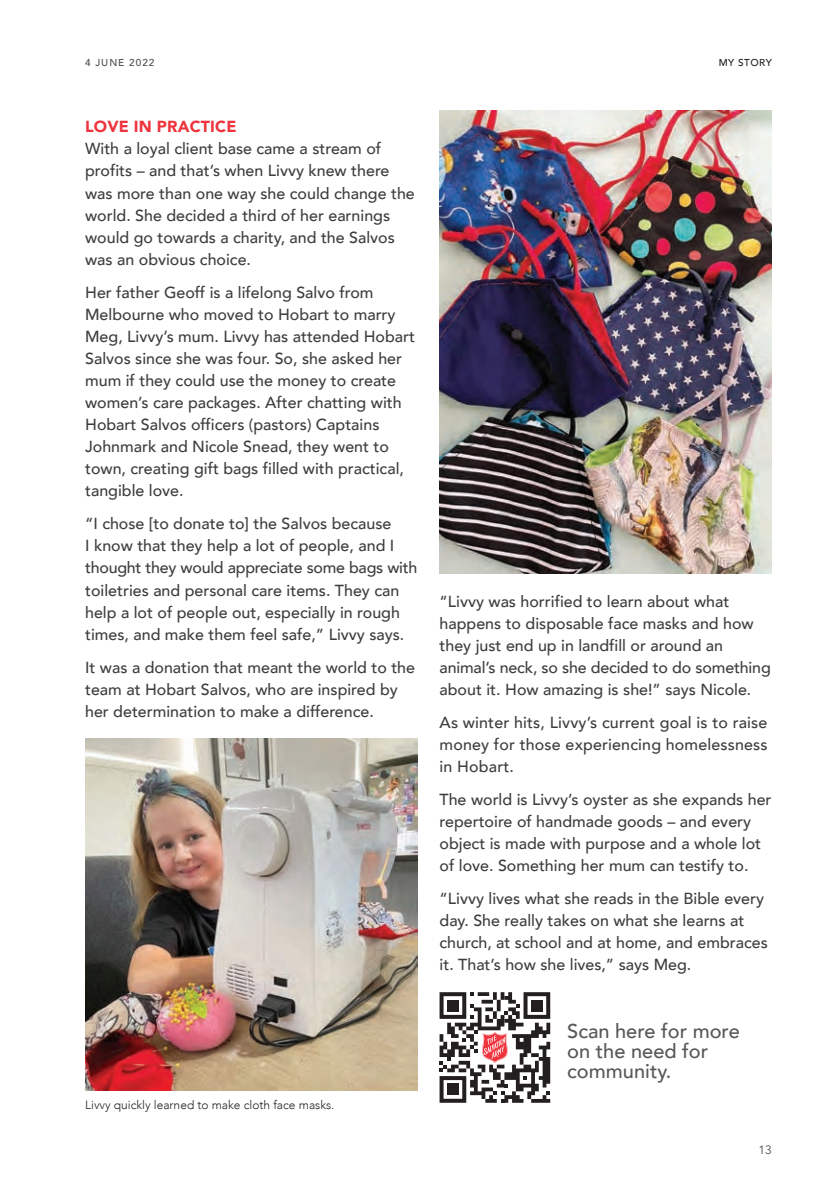
<style>
.page{position:relative;width:840px;height:1191px;background:#fff}
.page>*{position:absolute;margin:0;border:0;box-sizing:border-box;transform-origin:0 0}
.Salvos_Subhead_no_ba{font:500 20px/20px "Avenir";color:#57585a}
.Salvos_Body{font:500 16px/22px "Avenir";color:#3e3e3f}
.t1{font:900 16px "Avenir";letter-spacing:.01em;color:#ee343d}
.Image_Caption{font:300 12px "Avenir";color:#231f20}
.t2{font:12px "Avenir";color:#4b4c4d}
.t3{font:500 10px "Avenir";letter-spacing:.1em;color:#4b4c4d}
.Page_name_-_Right{font:500 10px "Avenir";letter-spacing:.05em;color:#231f20}
</style>
<div class="page">
<svg style="left:439px;top:992px;width:111px;height:110px"></svg>
<div style="left:447px;top:999px;width:11px;height:12px;background:#231f20"></div>
<div style="left:531px;top:999px;width:11px;height:12px;background:#231f20"></div>
<div style="left:447px;top:1083px;width:11px;height:12px;background:#231f20"></div>
<img style="left:85px;top:739px;width:332px;height:351px">
<img style="left:439px;top:110px;width:332px;height:463px">
<p class="t3" style="left:85px;top:54px;width:33px">4 June</p>
<p class="t3" style="left:129px;top:54px;width:27px">2022</p>
<p class="t1" style="left:85px;top:113px;width:153px">LOVE IN PRACTICE</p>
<p class="Salvos_Body" style="left:85px;top:137px;width:331px">With a loyal client base came a stream of profits – and that’s when Livvy knew there was more than one way she could change the world. She decided a third of her earnings would go towards a charity, and the Salvos was an obvious choice.</p>
<p class="Salvos_Body" style="left:85px;top:280px;width:331px">Her father Geoff is a lifelong Salvo from Melbourne who moved to Hobart to marry Meg, Livvy’s mum. Livvy has attended Hobart Salvos since she was four. So, she asked her mum if they could use the money to create women’s care packages. After chatting with Hobart Salvos officers (pastors) Captains Johnmark and Nicole Snead, they went to town, creating gift bags filled with practical, tangible love.</p>
<p class="Salvos_Body" style="left:85px;top:512px;width:333px">“I chose [to donate to] the Salvos because<br>I know that they help a lot of people, and I thought they would appreciate some bags with toiletries and personal care items. They can help a lot of people out, especially in rough times, and make them feel safe,” Livvy says.</p>
<p class="Salvos_Body" style="left:85px;top:655px;width:331px">It was a donation that meant the world to the team at Hobart Salvos, who are inspired by her determination to make a difference.</p>
<p class="Image_Caption" style="left:85px;top:1098px;width:250px">Livvy quickly learned to make cloth face masks.</p>
<p class="Page_name_-_Right" style="left:718px;top:54px;width:55px">MY STORY</p>
<p class="Salvos_Body" style="left:439px;top:589px;width:332px">“Livvy was horrified to learn about what happens to disposable face masks and how they just end up in landfill or around an animal’s neck, so she decided to do something about it. How amazing is she!” says Nicole.</p>
<p class="Salvos_Body" style="left:439px;top:710px;width:329px;text-align:justify">As winter hits, Livvy’s current goal is to raise money for those experiencing homelessness in Hobart.</p>
<p class="Salvos_Body" style="left:439px;top:787px;width:333px">The world is Livvy’s oyster as she expands her repertoire of handmade goods – and every object is made with purpose and a whole lot of love. Something her mum can testify to.</p>
<p class="Salvos_Body" style="left:439px;top:887px;width:329px">“Livvy lives what she reads in the Bible every day. She really takes on what she learns at church, at school and at home, and embraces it. That’s how she lives,” says Meg.</p>
<p class="Salvos_Subhead_no_ba" style="left:567px;top:1019px;width:174px">Scan here for more on the need for community.</p>
<p class="t2" style="left:758px;top:1142px;width:15px">13</p>
</div>
